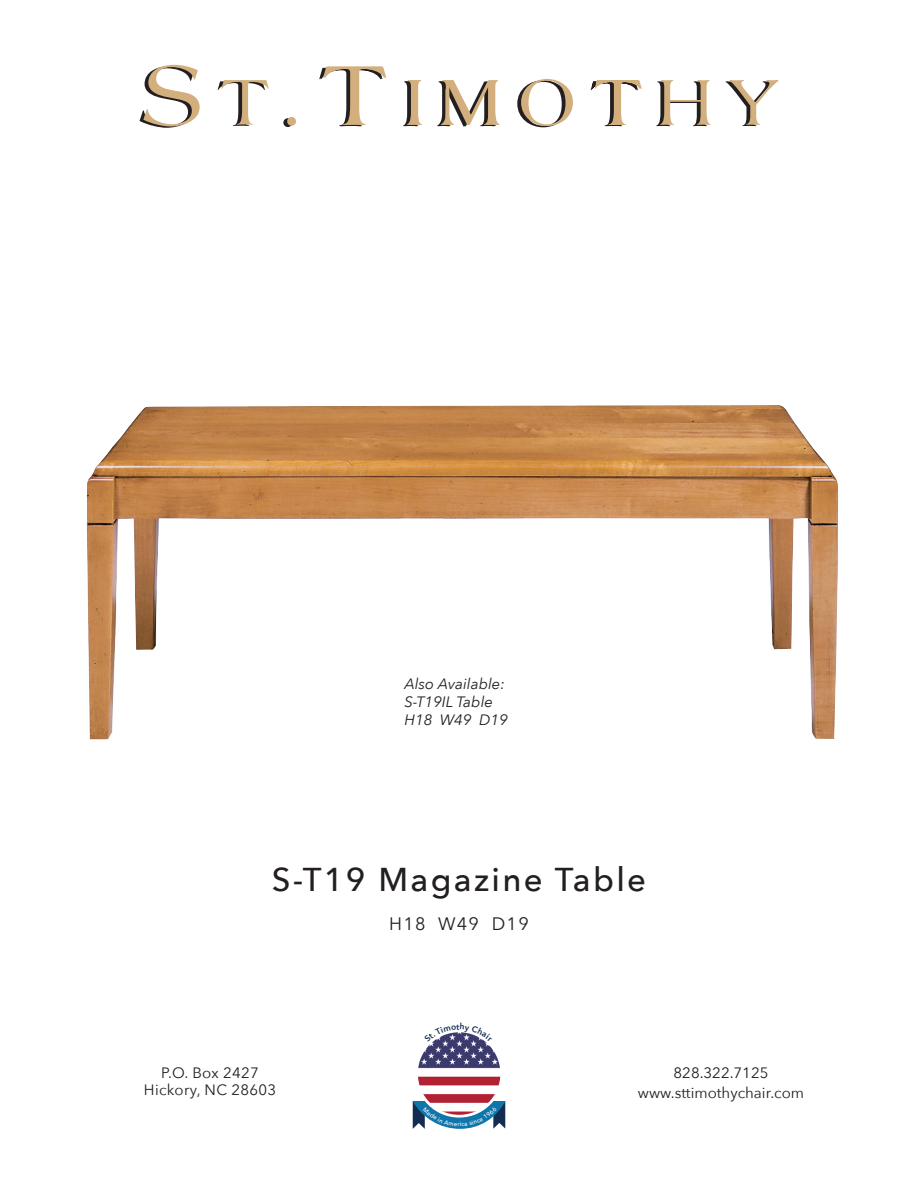
<style>
.page{position:relative;width:918px;height:1188px;background:#fff}
.page>*{position:absolute;margin:0;border:0;box-sizing:border-box;transform-origin:0 0}
.t1{font:500 33px "Avenir Next";letter-spacing:.07em;color:#231f20}
.t2{font:18px "Avenir Next";letter-spacing:.07em;color:#231f20}
.t3{font:15px "Avenir Next";color:#231f20}
.t4{font:italic 15px "Avenir Next";color:#231f20}
.t5{font:15px "Avenir Next";letter-spacing:.02em;color:#231f20}
</style>
<div class="page">
<div style="left:283px;top:118px;width:9px;height:9px;background:#231f20;border-radius:50%"></div>
<svg style="left:140px;top:65px;width:60px;height:63px"></svg>
<svg style="left:218px;top:80px;width:51px;height:46px"></svg>
<div style="left:287px;top:117px;width:9px;height:9px;background:#d2af7d;border-radius:50%"></div>
<svg style="left:319px;top:67px;width:67px;height:59px"></svg>
<svg style="left:403px;top:80px;width:19px;height:46px"></svg>
<svg style="left:437px;top:80px;width:63px;height:47px"></svg>
<svg style="left:517px;top:79px;width:56px;height:48px"></svg>
<svg style="left:591px;top:80px;width:51px;height:46px"></svg>
<svg style="left:656px;top:80px;width:55px;height:46px"></svg>
<svg style="left:726px;top:80px;width:52px;height:46px"></svg>
<img style="left:87px;top:405px;width:751px;height:334px">
<img style="left:418px;top:1032px;width:82px;height:83px;border-radius:41px">
<svg style="left:413px;top:1101px;width:92px;height:28px"></svg>
<svg style="left:432px;top:1032px;width:54px;height:10px"></svg>
<p class="t4" style="left:404px;top:671px;width:102px">Also Available:</p>
<p class="t4" style="left:404px;top:689px;width:90px">S-T19IL Table</p>
<p class="t4" style="left:404px;top:707px;width:105px">H18 W49 D19</p>
<p class="t1" style="left:272px;top:851px;width:376px">S-T19 Magazine Table</p>
<p class="t2" style="left:389px;top:909px;width:141px">H18 W49 D19</p>
<p class="t3" style="left:161px;top:1060px;width:99px">P.O. Box 2427</p>
<p class="t5" style="left:144px;top:1077px;width:134px">Hickory, NC 28603</p>
<p class="t3" style="left:674px;top:1060px;width:96px">828.322.7125</p>
<p class="t3" style="left:638px;top:1080px;width:168px">www.sttimothychair.com</p>
</div>
